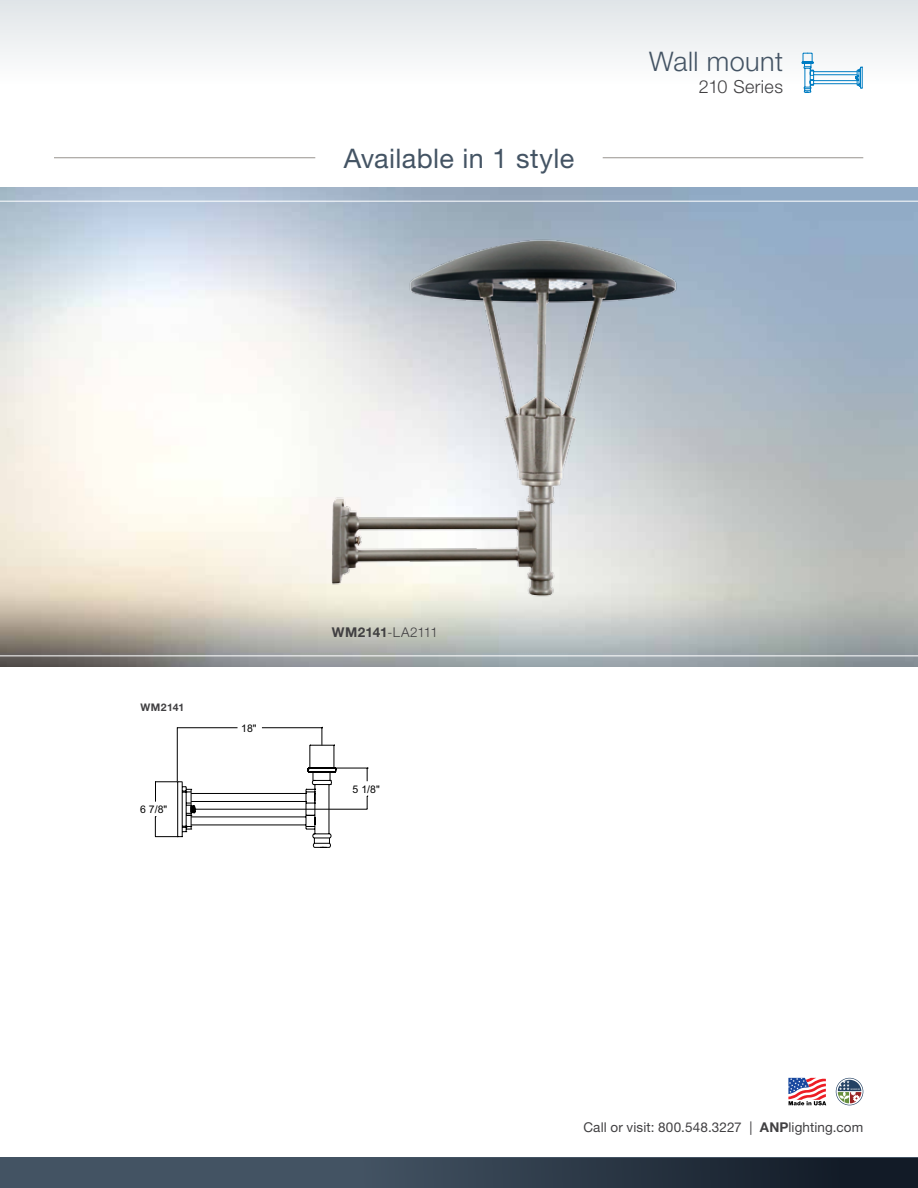
<style>
.page{position:relative;width:918px;height:1188px;background:#fff}
.page>*{position:absolute;margin:0;border:0;box-sizing:border-box;transform-origin:0 0}
.t1{font:27px "Helvetica Neue LT Std";letter-spacing:.015em;color:#445464}
.t2{font:300 27px "Helvetica Neue LT Std";letter-spacing:.015em;color:#445464}
.t3{font:300 18px "Helvetica Neue LT Std";letter-spacing:.02em;color:#414042}
.t4{font:13.5px "Helvetica Neue LT Std";letter-spacing:.01em;color:#414042}
.t5{font:300 13.5px "Helvetica Neue LT Std";letter-spacing:-.01em;color:#414042}
.t6{font:10.5px "Arial";color:#000}
.t7{font:700 10.5px "Helvetica Neue LT Std";letter-spacing:.03em;color:#414042}
.s1{font-weight:700}
</style>
<div class="page">
<svg style="left:0;top:0;width:918px;height:188px"></svg>
<img style="left:0;top:188px;width:918px;height:479px">
<div style="left:0;top:1158px;width:918px;height:30px;background:linear-gradient(to right,#506273,#141e2a)"></div>
<hr style="left:0;top:201px;width:918px;height:1px;background:#fff">
<hr style="left:0;top:655px;width:918px;height:1px;background:#fff">
<svg style="left:788px;top:1078px;width:38px;height:27px"></svg>
<svg style="left:836px;top:1078px;width:27px;height:27px"></svg>
<svg style="left:838px;top:1080px;width:23px;height:23px"></svg>
<hr style="left:196px;top:809px;width:171px;height:1px;background:#000">
<hr style="left:334px;top:768px;width:33px;height:1px;background:#000">
<svg style="left:367px;top:796px;width:1px;height:13px"></svg>
<svg style="left:367px;top:768px;width:1px;height:13px"></svg>
<svg style="left:155px;top:727px;width:181px;height:121px"></svg>
<svg style="left:802px;top:53px;width:61px;height:40px"></svg>
<img style="left:317px;top:217px;width:368px;height:391px">
<hr style="left:54px;top:158px;width:261px;height:1px;background:#97938e">
<hr style="left:603px;top:158px;width:260px;height:1px;background:#97938e">
<h1 class="t1" style="left:344px;top:142px;width:232px">Available in 1 style</h1>
<h1 class="t2" style="left:649px;top:45px;width:135px">Wall mount</h1>
<h2 class="t3" style="left:699px;top:75px;width:86px">210 Series</h2>
<p class="t7" style="left:141px;top:700px;width:45px">WM2141</p>
<p class="t6" style="left:140px;top:803px;width:28px">6 7/8"</p>
<p class="t6" style="left:241px;top:721px;width:17px">18"</p>
<p class="t5" style="left:332px;top:624px;width:108px"><span class="s1">WM2141</span>-LA2111</p>
<p class="t6" style="left:352px;top:782px;width:29px">5 1/8"</p>
<p class="t4" style="left:584px;top:1120px;width:281px">Call or visit: 800.548.3227 | <span class="s1">ANP</span>lighting.com</p>
</div>
